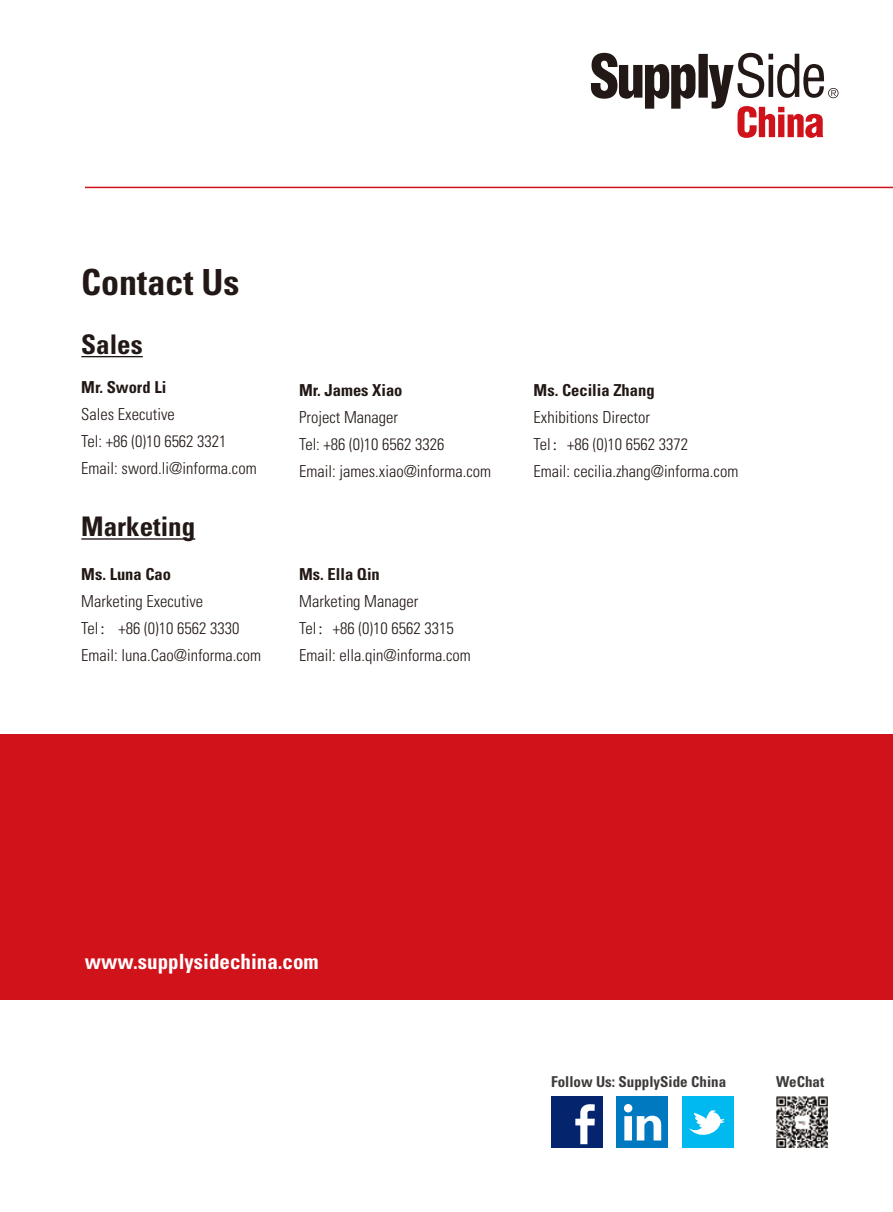
<style>
.page{position:relative;width:893px;height:1212px;background:#fff}
.page>*{position:absolute;margin:0;border:0;box-sizing:border-box;transform-origin:0 0}
.t1{font:700 condensed 36px "Univers LT Std";color:#221815}
.t2{font:700 condensed 27px "Univers LT Std";color:#221815}
.t3{font:700 condensed 21px "Univers LT Std";color:#fff}
.t4{font:300 condensed 16.5px/27px "Univers LT Std";color:#221815}
.t5{font:700 condensed 16.5px "Univers LT Std";color:#221815}
.t6{font:700 condensed 15px "Univers LT Std";color:#3e3a39}
.s1{font-family:"Adobe Song Std";font-stretch:normal}
</style>
<div class="page">
<hr style="left:81px;top:356px;width:62px;height:1px;background:#221815">
<svg style="left:591px;top:53px;width:247px;height:85px"></svg>
<hr style="left:81px;top:538px;width:114px;height:2px;background:#221815">
<div style="left:0;top:734px;width:893px;height:265px;background:#d0121b"></div>
<hr style="left:85px;top:187px;width:808px;height:1px;background:#d0121b">
<div style="left:551px;top:1097px;width:51px;height:51px;background:#05246e"></div>
<svg style="left:575px;top:1104px;width:20px;height:40px"></svg>
<div style="left:617px;top:1097px;width:51px;height:51px;background:#0079c0"></div>
<svg style="left:624px;top:1104px;width:37px;height:36px"></svg>
<div style="left:683px;top:1097px;width:51px;height:51px;background:#00b9ef"></div>
<svg style="left:689px;top:1110px;width:36px;height:25px"></svg>
<img style="left:776px;top:1097px;width:51px;height:51px">
<h1 class="t1" style="left:81px;top:260px;width:160px">Contact Us</h1>
<h2 class="t2" style="left:81px;top:328px;width:63px">Sales</h2>
<p class="t5" style="left:81px;top:377px;width:86px">Mr. Sword Li</p>
<p class="t4" style="left:81px;top:401px;width:177px">Sales Executive<br>Tel: +86 (0)10 6562 3321<br>Email: sword.li@informa.com</p>
<h2 class="t2" style="left:81px;top:510px;width:115px">Marketing</h2>
<p class="t5" style="left:81px;top:564px;width:91px">Ms. Luna Cao</p>
<p class="t4" style="left:81px;top:588px;width:181px">Marketing Executive<br>Tel<span class="s1">：</span> +86 (0)10 6562 3330<br>Email: luna.Cao@informa.com</p>
<p class="t5" style="left:299px;top:380px;width:105px">Mr. James Xiao</p>
<p class="t4" style="left:299px;top:403px;width:193px">Project Manager<br>Tel: +86 (0)10 6562 3326<br>Email: james.xiao@informa.com</p>
<p class="t5" style="left:299px;top:564px;width:82px">Ms. Ella Qin</p>
<p class="t4" style="left:299px;top:588px;width:173px">Marketing Manager<br>Tel<span class="s1">：</span>+86 (0)10 6562 3315<br>Email: ella.qin@informa.com</p>
<p class="t5" style="left:534px;top:380px;width:122px">Ms. Cecilia Zhang</p>
<p class="t4" style="left:534px;top:403px;width:206px">Exhibitions Director<br>Tel<span class="s1">：</span>+86 (0)10 6562 3372<br>Email: cecilia.zhang@informa.com</p>
<p class="t3" style="left:85px;top:948px;width:235px">www.supplysidechina.com</p>
<p class="t6" style="left:551px;top:1072px;width:177px">Follow Us: SupplySide China</p>
<p class="t6" style="left:776px;top:1072px;width:49px">WeChat</p>
</div>
